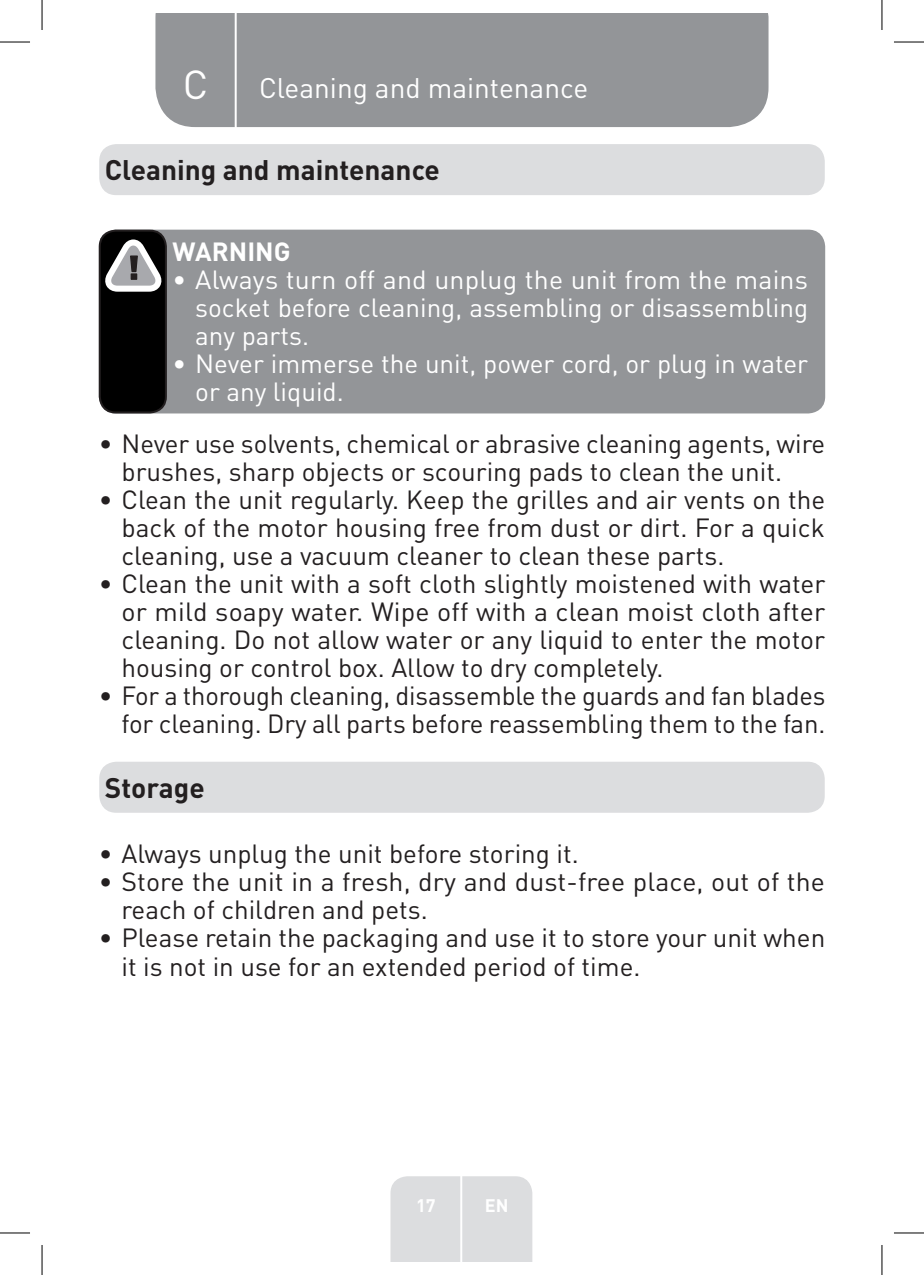
<style>
.page{position:relative;width:924px;height:1275px;background:#fff}
.page>*{position:absolute;margin:0;border:0;box-sizing:border-box;transform-origin:0 0}
.t1{font:40px "DIN Pro";color:#fff}
.Headline-01{font:700 28px "DIN Pro";color:#231f20}
.TitreGauche__gabarit{font:28px "DIN Pro";color:#fff}
.t2{font:26px/28px "DIN Pro";color:#231f20}
.t3{font:26px/28px "DIN Pro";color:#fff;text-align:justify}
.Large_Text__3_2_mm{font:700 26px "DIN Pro";color:#fff}
.t4{font:700 18px "DIN Pro";color:#fff}
</style>
<div class="page">
<div style="left:155px;top:14px;width:613px;height:113px;background:#939598"></div>
<div style="left:390px;top:1176px;width:142px;height:85px;background:#dcdddf"></div>
<hr style="left:460px;top:1153px;width:2px;height:108px;background:#fff">
<hr style="left:234px;top:14px;width:2px;height:116px;background:#fff">
<div style="left:99px;top:144px;width:725px;height:51px;background:#dcdddf;border-radius:17px"></div>
<div style="left:99px;top:230px;width:725px;height:183px;background:#939598;border-radius:17px"></div>
<div style="left:100px;top:231px;width:66px;height:181px;background:#000;border-radius:16px"></div>
<div style="left:99px;top:230px;width:68px;height:183px;border:2px solid #231f20;border-radius:16px"></div>
<svg style="left:105px;top:239px;width:57px;height:53px"></svg>
<div style="left:99px;top:761px;width:725px;height:51px;background:#dcdddf;border-radius:17px"></div>
<hr style="left:0;top:42px;width:30px;height:1px;background:#000">
<hr style="left:893px;top:42px;width:30px;height:1px;background:#000">
<hr style="left:0;top:1232px;width:30px;height:1px;background:#000">
<hr style="left:893px;top:1232px;width:30px;height:1px;background:#000">
<hr style="left:42px;top:0;width:1px;height:30px;background:#000">
<hr style="left:42px;top:1245px;width:1px;height:30px;background:#000">
<hr style="left:881px;top:0;width:1px;height:30px;background:#000">
<hr style="left:881px;top:1245px;width:1px;height:30px;background:#000">
<p class="t1" style="left:183px;top:57px;width:27px">C</p>
<p class="TitreGauche__gabarit" style="left:259px;top:69px;width:330px">Cleaning and maintenance</p>
<p class="Headline-01" style="left:105px;top:151px;width:336px">Cleaning and maintenance</p>
<p class="Large_Text__3_2_mm" style="left:172px;top:234px;width:119px">WARNING</p>
<p class="t3" style="left:195px;top:264px;width:614px;text-indent:-23px">• Always turn off and unplug the unit from the mains socket before cleaning, assembling or disassembling any parts.</p>
<p class="t3" style="left:195px;top:348px;width:614px;text-indent:-23px">• Never immerse the unit, power cord, or plug in water or any liquid.</p>
<p class="t2" style="left:121px;top:429px;width:705px;text-indent:-23px">• Never use solvents, chemical or abrasive cleaning agents, wire brushes, sharp objects or scouring pads to clean the unit.</p>
<p class="t2" style="left:121px;top:485px;width:704px;text-align:justify;text-indent:-23px">• Clean the unit regularly. Keep the grilles and air vents on the back of the motor housing free from dust or dirt. For a quick cleaning, use a vacuum cleaner to clean these parts.</p>
<p class="t2" style="left:121px;top:569px;width:705px;text-align:justify;text-indent:-23px">• Clean the unit with a soft cloth slightly moistened with water or mild soapy water. Wipe off with a clean moist cloth after cleaning. Do not allow water or any liquid to enter the motor housing or control box. Allow to dry completely.</p>
<p class="t2" style="left:99px;top:681px;width:727px;text-align:right">• For a thorough cleaning, disassemble the guards and fan blades for cleaning. Dry all parts before reassembling them to the fan.</p>
<p class="Headline-01" style="left:105px;top:769px;width:101px">Storage</p>
<p class="t2" style="left:99px;top:839px;width:481px">• Always unplug the unit before storing it.</p>
<p class="t2" style="left:121px;top:867px;width:704px;text-indent:-23px">• Store the unit in a fresh, dry and dust-free place, out of the reach of children and pets.</p>
<p class="t2" style="left:121px;top:923px;width:705px;text-indent:-23px">• Please retain the packaging and use it to store your unit when it is not in use for an extended period of time.</p>
<p class="t4" style="left:416px;top:1192px;width:21px">17</p>
<p class="t4" style="left:484px;top:1192px;width:25px">EN</p>
</div>
